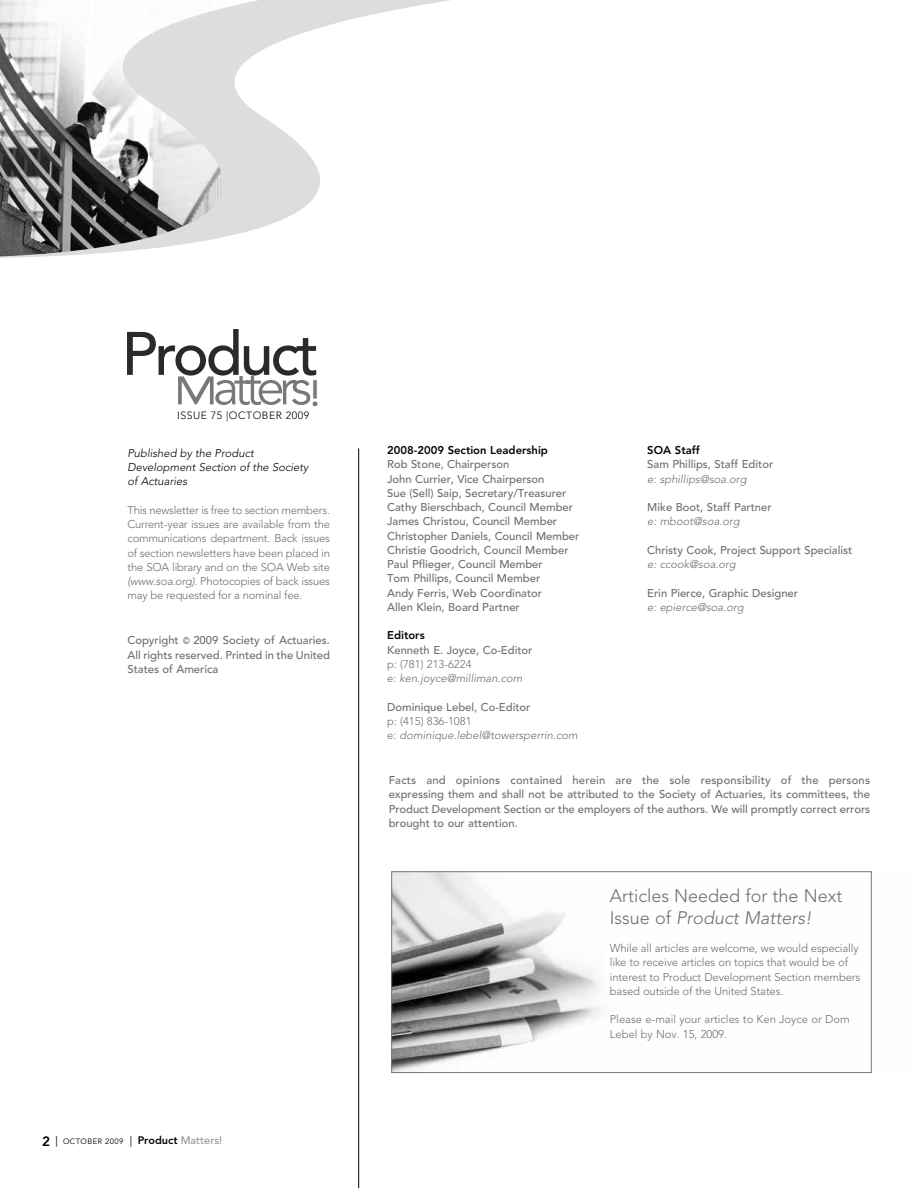
<style>
.page{position:relative;width:918px;height:1188px;background:#fff}
.page>*{position:absolute;margin:0;border:0;box-sizing:border-box;transform-origin:0 0}
.t1{font:500 60.6px "Avenir";letter-spacing:-.05em;color:#2a2a2a}
.t2{font:500 36.45px "Avenir";color:#77787b}
.t3{font:300 18px/21.6px "Avenir";color:#6d6e71}
.t4{font:500 11.25px/14.2px "Avenir";color:#6d6e71;text-align:justify}
.t5{font:300 11.25px/14.2px "Avenir";letter-spacing:-.01em;color:#6d6e71}
.t6{font:italic 300 11.25px/14.2px "Avenir";color:#6d6e71}
.t7{font:italic 300 11.25px/14.2px "Avenir";color:#000}
.t8{font:800 11.25px "Avenir";color:#050505}
.t9{font:300 10.5px "Avenir";letter-spacing:.05em;color:#000}
.t10{font:7.8px "Avenir";letter-spacing:.05em;color:#000}
.s1{font-style:italic}
.s2{font-size:9.75px}
.s3{font-weight:800;font-size:13.5px}
.s4{font-size:10.8px}
.s5{font-weight:800;font-size:10.8px;color:#050505}
.s6{font-weight:500;font-size:10.8px;color:#939598}
.s7{font-style:normal}
</style>
<div class="page">
<img style="left:394px;top:874px;width:210px;height:197px">
<div style="left:392px;top:872px;width:480px;height:201px;border:1px solid #77787b"></div>
<svg style="left:0;top:0;width:450px;height:258px"></svg>
<img style="left:0;top:0;width:346px;height:256px">
<svg style="left:178px;top:376px;width:132px;height:29px"></svg>
<hr style="left:358px;top:448px;width:1px;height:740px;background:#000">
<h1 class="t1" style="left:122px;top:319px;width:199px">Product</h1>
<p class="t9" style="left:177px;top:410px;width:134px">ISSUE 75 |Octo ber 2009</p>
<p class="t7" style="left:128px;top:446px;width:182px">Published by the Product<br>Development Section of the Society of Actuaries</p>
<p class="t5" style="left:128px;top:503px;width:204px;text-align:justify">This newsletter is free to section members.<br>Current-year issues are available from the communications department. Back issues of section newsletters have been placed in the SOA library and on the SOA Web site <span class="s1">(www.soa.org)</span>. Photocopies of back issues may be requested for a nominal fee.</p>
<p class="t4" style="left:127px;top:634px;width:204px">Copyright <span class="s2">©</span> 2009 Society of Actuaries.<br>All rights reserved. Printed in the United States of America</p>
<h2 class="t2" style="left:310px;top:372px;width:12px">!</h2>
<p class="t10" style="left:42px;top:1137px;width:182px"><span class="s3">2</span> <span class="s4">|</span> OCTOBER 2009 <span class="s4">|</span> <span class="s5">Product</span> <span class="s6">Matters!</span></p>
<p class="t8" style="left:387px;top:443px;width:162px">2008-2009 Section Leadership</p>
<p class="t4" style="left:387px;top:458px;width:194px;text-align:left">Rob Stone, Chairperson<br>John Currier, Vice Chairperson<br>Sue (Sell) Saip, Secretary/Treasurer<br>Cathy Bierschbach, Council Member<br>James Christou, Council Member<br>Christopher Daniels, Council Member<br>Christie Goodrich, Council Member<br>Paul Pflieger, Council Member<br>Tom Phillips, Council Member<br>Andy Ferris, Web Coordinator<br>Allen Klein, Board Partner</p>
<p class="t8" style="left:387px;top:629px;width:39px">Editors</p>
<p class="t4" style="left:387px;top:643px;width:147px">Kenneth E. Joyce, Co-Editor</p>
<p class="t6" style="left:387px;top:657px;width:137px"><span class="s7">p: (781) 213-6224<br>e:</span> ken.joyce@milliman.com</p>
<p class="t4" style="left:387px;top:700px;width:145px">Dominique Lebel, Co-Editor</p>
<p class="t6" style="left:387px;top:714px;width:192px"><span class="s7">p: (415) 836-1081<br>e:</span> dominique.lebel@towersperrin.com</p>
<p class="t8" style="left:647px;top:444px;width:54px">SOA Staff</p>
<p class="t4" style="left:647px;top:458px;width:127px">Sam Phillips, Staff Editor</p>
<p class="t6" style="left:647px;top:472px;width:101px">e: sphillips@soa.org</p>
<p class="t4" style="left:647px;top:500px;width:126px">Mike Boot, Staff Partner</p>
<p class="t6" style="left:647px;top:514px;width:94px">e: mboot@soa.org</p>
<p class="t4" style="left:647px;top:543px;width:207px">Christy Cook, Project Support Specialist</p>
<p class="t6" style="left:647px;top:557px;width:90px">e: ccook@soa.org</p>
<p class="t4" style="left:647px;top:586px;width:152px">Erin Pierce, Graphic Designer</p>
<p class="t6" style="left:647px;top:600px;width:98px">e: epierce@soa.org</p>
<p class="t4" style="left:389px;top:773px;width:483px">Facts and opinions contained herein are the sole responsibility of the persons expressing them and shall not be attributed to the Society of Actuaries, its committees, the Product Development Section or the employers of the authors. We will promptly correct errors brought to our attention.</p>
<h3 class="t3" style="left:610px;top:885px;width:234px">Articles Needed for the Next<br>Issue of <span class="s1">Product Matters!</span></h3>
<p class="t5" style="left:610px;top:941px;width:252px">While all articles are welcome, we would especially like to receive articles on topics that would be of interest to Product Development Section members based outside of the United States.</p>
<p class="t5" style="left:610px;top:1013px;width:241px">Please e-mail your articles to Ken Joyce or Dom<br>Lebel by Nov. 15, 2009.</p>
</div>
